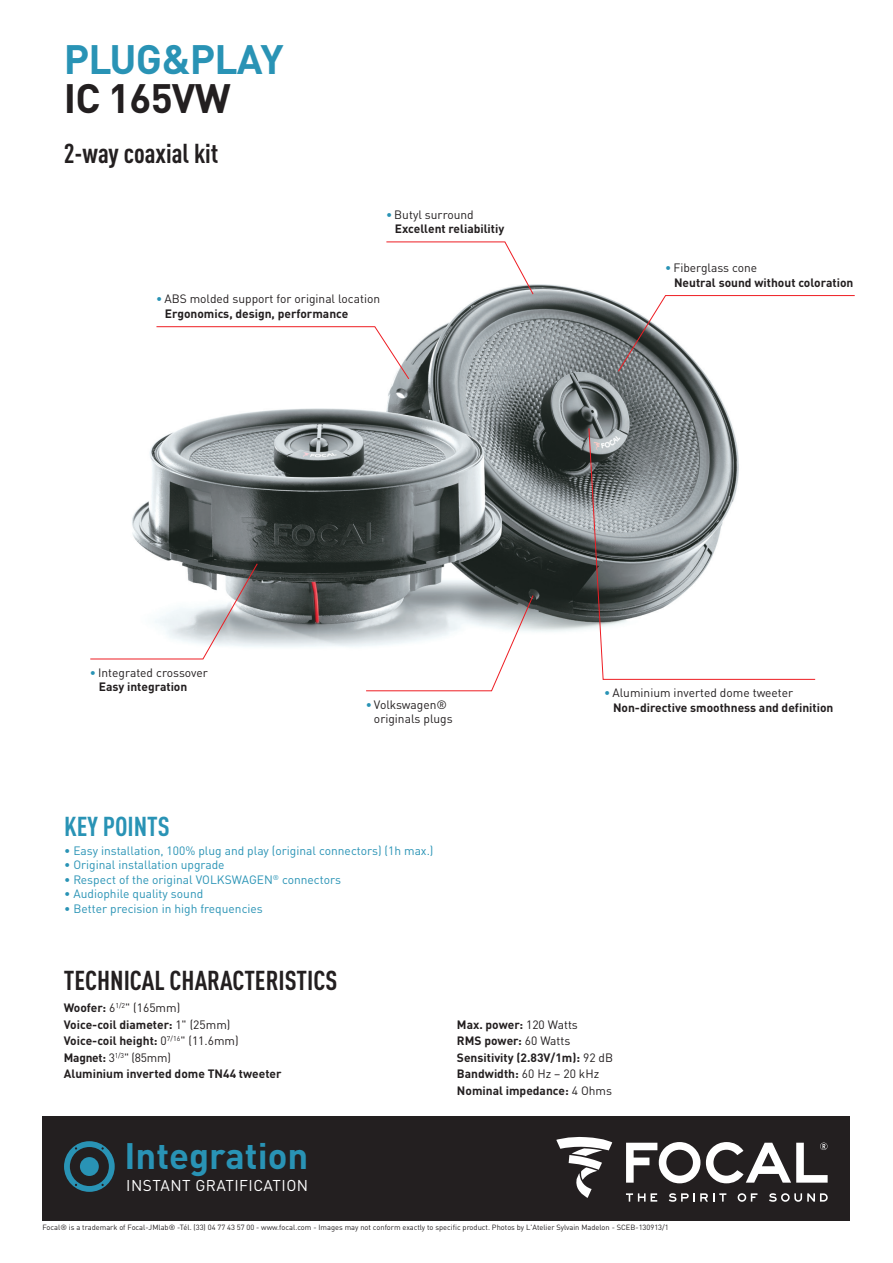
<style>
.page{position:relative;width:893px;height:1263px;background:#fff}
.page>*{position:absolute;margin:0;border:0;box-sizing:border-box;transform-origin:0 0}
.t1{font:700 40.5px "DINOT";letter-spacing:-.02em;color:#2993b5}
.t2{font:700 40.5px "DINOT";letter-spacing:-.02em;color:#231f20}
.t3{font:700 36.45px "DINOT";color:#2993b5}
.t4{font:700 condensed 27px "DINOT";color:#231f20}
.t5{font:700 condensed 27px "DINOT";color:#2993b5}
.t6{font:15.45px "DINOT";letter-spacing:.03em;color:#fff}
.t7{font:700 12px/14.4px "DINOT";color:#231f20}
.t8{font:12px "DINOT";color:#2993b5}
.t9{font:12px "DINOT";color:#231f20}
.t10{font:7.5px "DINOT";color:#231f20}
.s1{font-stretch:condensed;color:#2993b5}
.s2{font-weight:400;font-stretch:condensed;color:#2993b5}
.s3{font-weight:400}
.s4{font-weight:700}
</style>
<div class="page">
<div style="left:43px;top:1116px;width:807px;height:104px;background:#231f20"></div>
<svg style="left:626px;top:1142px;width:74px;height:41px"></svg>
<svg style="left:706px;top:1142px;width:122px;height:41px"></svg>
<svg style="left:626px;top:1193px;width:31px;height:8px"></svg>
<svg style="left:669px;top:1193px;width:57px;height:9px"></svg>
<svg style="left:738px;top:1193px;width:19px;height:9px"></svg>
<svg style="left:769px;top:1193px;width:59px;height:9px"></svg>
<svg style="left:556px;top:1136px;width:56px;height:62px"></svg>
<img style="left:132px;top:284px;width:601px;height:408px">
<svg style="left:386px;top:241px;width:148px;height:54px"></svg>
<svg style="left:90px;top:563px;width:168px;height:97px"></svg>
<svg style="left:588px;top:428px;width:228px;height:252px"></svg>
<svg style="left:617px;top:295px;width:238px;height:77px"></svg>
<svg style="left:64px;top:1141px;width:51px;height:51px"></svg>
<svg style="left:365px;top:595px;width:169px;height:96px"></svg>
<svg style="left:156px;top:326px;width:254px;height:54px"></svg>
<p class="t1" style="left:64px;top:32px;width:221px">PLUG&amp;PLAY</p>
<p class="t2" style="left:64px;top:72px;width:168px">IC 165VW</p>
<p class="t4" style="left:64px;top:137px;width:156px">2-way coaxial kit</p>
<p class="t9" style="left:386px;top:207px;width:89px"><span class="s1">•</span> Butyl surround</p>
<p class="t7" style="left:395px;top:221px;width:111px">Excellent reliabilitiy</p>
<p class="t9" style="left:156px;top:292px;width:225px"><span class="s1">•</span> ABS molded support for original location</p>
<p class="t7" style="left:165px;top:306px;width:185px">Ergonomics, design, performance</p>
<p class="t7" style="left:674px;top:260px;width:181px;text-indent:-9px"><span class="s2">•</span> <span class="s3">Fiberglass cone<br></span>Neutral sound without coloration</p>
<p class="t9" style="left:90px;top:665px;width:119px"><span class="s1">•</span> Integrated crossover</p>
<p class="t7" style="left:99px;top:679px;width:90px">Easy integration</p>
<p class="t9" style="left:604px;top:686px;width:190px"><span class="s1">•</span> Aluminium inverted dome tweeter</p>
<p class="t9" style="left:366px;top:697px;width:83px"><span class="s1">•</span> Volkswagen®</p>
<p class="t7" style="left:613px;top:700px;width:222px">Non-directive smoothness and definition</p>
<p class="t9" style="left:374px;top:711px;width:80px">originals plugs</p>
<p class="t5" style="left:64px;top:810px;width:107px">KEY POINTS</p>
<p class="t8" style="left:64px;top:843px;width:371px">• Easy installation, 100% plug and play (original connectors) (1h max.)</p>
<p class="t8" style="left:64px;top:857px;width:162px">• Original installation upgrade</p>
<p class="t8" style="left:64px;top:872px;width:278px">• Respect of the original VOLKSWAGEN<sup>®</sup> connectors</p>
<p class="t8" style="left:64px;top:886px;width:141px">• Audiophile quality sound</p>
<p class="t8" style="left:64px;top:901px;width:200px">• Better precision in high frequencies</p>
<p class="t4" style="left:64px;top:964px;width:275px">TECHNICAL CHARACTERISTICS</p>
<p class="t9" style="left:64px;top:1000px;width:118px"><span class="s4">Woofer:</span> 6<sup>1/2</sup>" (165mm)</p>
<p class="t7" style="left:64px;top:1017px;width:168px">Voice-coil diameter: <span class="s3">1" (25mm)</span></p>
<p class="t7" style="left:64px;top:1033px;width:176px">Voice-coil height: <span class="s3">0</span><sup>7/16</sup><span class="s3">" (11.6mm)</span></p>
<p class="t9" style="left:64px;top:1050px;width:109px"><span class="s4">Magnet:</span> 3<sup>1/3</sup>" (85mm)</p>
<p class="t7" style="left:64px;top:1066px;width:219px">Aluminium inverted dome TN44 tweeter</p>
<p class="t3" style="left:125px;top:1132px;width:185px">Integration</p>
<p class="t6" style="left:126px;top:1175px;width:183px">INSTANT GRATIFICATION</p>
<p class="t7" style="left:457px;top:1017px;width:122px">Max. power: <span class="s3">120 Watts</span></p>
<p class="t7" style="left:457px;top:1033px;width:115px">RMS power: <span class="s3">60 Watts</span></p>
<p class="t7" style="left:457px;top:1050px;width:158px">Sensitivity (2.83V/1m): <span class="s3">92 dB</span></p>
<p class="t7" style="left:457px;top:1066px;width:144px">Bandwidth: <span class="s3">60 Hz – 20 kHz</span></p>
<p class="t7" style="left:457px;top:1083px;width:157px">Nominal impedance: <span class="s3">4 Ohms</span></p>
<p class="t10" style="left:43px;top:1223px;width:628px">Focal® is a trademark of Focal-JMlab® -Tél. (33) 04 77 43 57 00 - www.focal.com - Images may not conform exactly to specific product. Photos by L'Atelier Sylvain Madelon - SCEB-130913/1</p>
</div>
